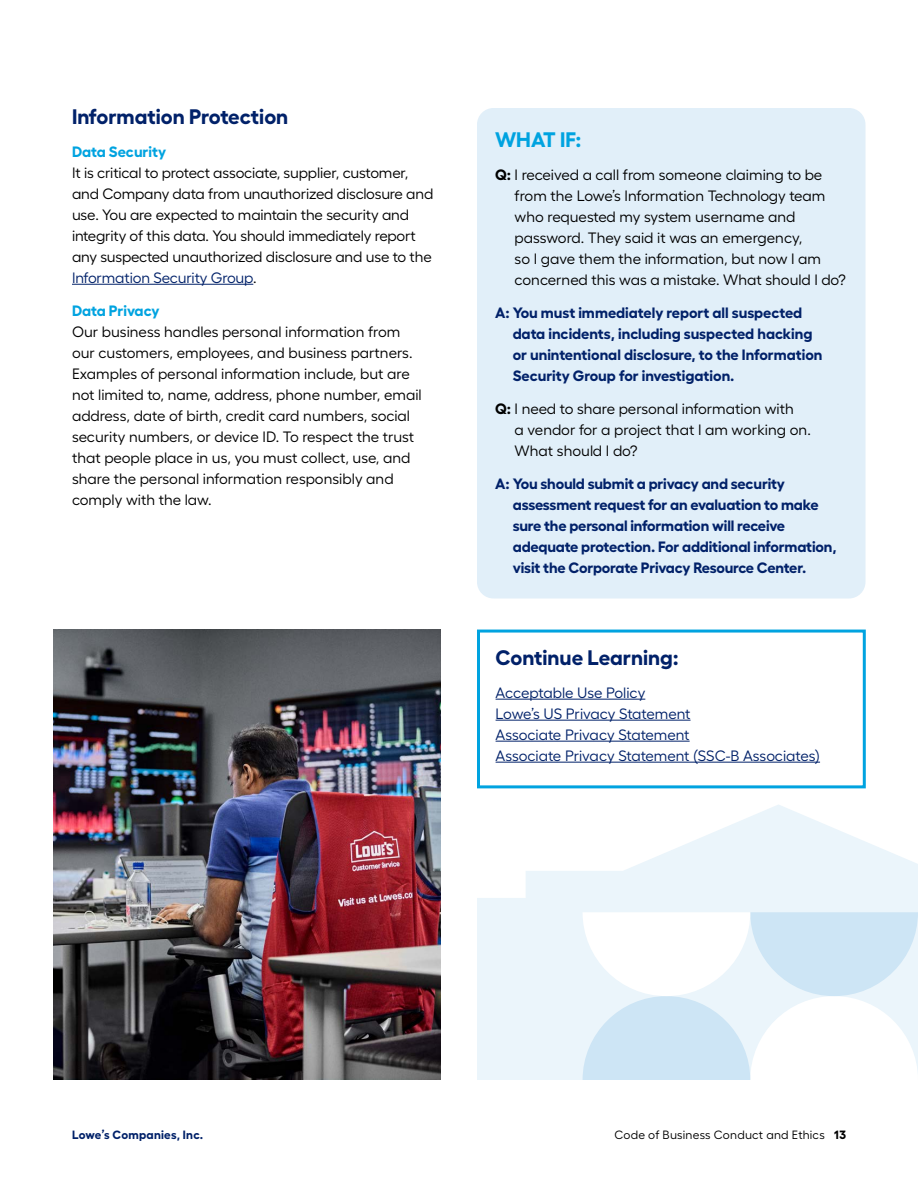
<style>
.page{position:relative;width:918px;height:1188px;background:#fff}
.page>*{position:absolute;margin:0;border:0;box-sizing:border-box;transform-origin:0 0}
.t1{font:700 21px "Fellix";color:#012169}
.t2{font:700 21px "Fellix";color:#00a3e0}
.t3{font:15px/21px "Fellix";letter-spacing:-.005em;color:#000}
.t4{font:700 15px/21px "Fellix";letter-spacing:-.01em;color:#012169}
.t5{font:15px/21px "Fellix";color:#012169}
.t6{font:700 15px "Fellix";color:#00a3e0}
.t7{font:12px "Fellix";letter-spacing:.015em;color:#000}
.t8{font:700 12px "Fellix";letter-spacing:.02em;color:#012169}
.s1{color:#012169}
.s2{font-weight:700}
</style>
<div class="page">
<svg style="left:477px;top:805px;width:441px;height:275px;fill:#ebf5fb"></svg>
<hr style="left:72px;top:284px;width:181px;height:1px;background:#012169">
<div style="left:477px;top:108px;width:389px;height:490px;background:#e1eff9;border-radius:16px"></div>
<hr style="left:496px;top:699px;width:149px;height:1px;background:#012169">
<hr style="left:496px;top:720px;width:195px;height:1px;background:#012169">
<hr style="left:496px;top:741px;width:194px;height:1px;background:#012169">
<hr style="left:496px;top:762px;width:324px;height:1px;background:#012169">
<div style="left:477px;top:630px;width:389px;height:158px;border:3px solid #00a3e0"></div>
<img style="left:54px;top:630px;width:387px;height:450px">
<svg style="left:583px;top:912px;width:335px;height:168px"></svg>
<h1 class="t1" style="left:72px;top:99px;width:218px">Information Protection</h1>
<p class="t6" style="left:72px;top:139px;width:96px">Data Security</p>
<p class="t3" style="left:72px;top:160px;width:363px">It is critical to protect associate, supplier, customer, and Company data from unauthorized disclosure and use. You are expected to maintain the security and integrity of this data. You should immediately report any suspected unauthorized disclosure and use to the <span class="s1">Information Security Group</span>.</p>
<p class="t6" style="left:72px;top:298px;width:89px">Data Privacy</p>
<p class="t3" style="left:72px;top:319px;width:351px">Our business handles personal information from our customers, employees, and business partners.<br>Examples of personal information include, but are not limited to, name, address, phone number, email address, date of birth, credit card numbers, social security numbers, or device ID. To respect the trust that people place in us, you must collect, use, and share the personal information responsibly and comply with the law.</p>
<h1 class="t2" style="left:495px;top:123px;width:88px">WHAT IF:</h1>
<p class="t3" style="left:515px;top:163px;width:333px;text-indent:-20px"><span class="s2">Q:</span> I received a call from someone claiming to be from the Lowe’s Information Technology team who requested my system username and password. They said it was an emergency,<br>so I gave them the information, but now I am concerned this was a mistake. What should I do?</p>
<p class="t4" style="left:513px;top:301px;width:311px;text-indent:-18px">A: You must immediately report all suspected data incidents, including suspected hacking or unintentional disclosure, to the Information Security Group for investigation.</p>
<p class="t3" style="left:515px;top:397px;width:298px;text-indent:-20px"><span class="s2">Q:</span> I need to share personal information with<br>a vendor for a project that I am working on.<br>What should I do?</p>
<p class="t4" style="left:513px;top:472px;width:325px;text-indent:-18px">A: You should submit a privacy and security assessment request for an evaluation to make sure the personal information will receive adequate protection. For additional information, visit the Corporate Privacy Resource Center.</p>
<h1 class="t1" style="left:496px;top:640px;width:185px">Continue Learning:</h1>
<p class="t5" style="left:496px;top:680px;width:326px">Acceptable Use Policy<br>Lowe’s US Privacy Statement<br>Associate Privacy Statement<br>Associate Privacy Statement (SSC-B Associates)</p>
<p class="t8" style="left:72px;top:1125px;width:133px">Lowe’s Companies, Inc.</p>
<p class="t7" style="left:614px;top:1125px;width:233px">Code of Business Conduct and Ethics <span class="s2">13</span></p>
</div>
